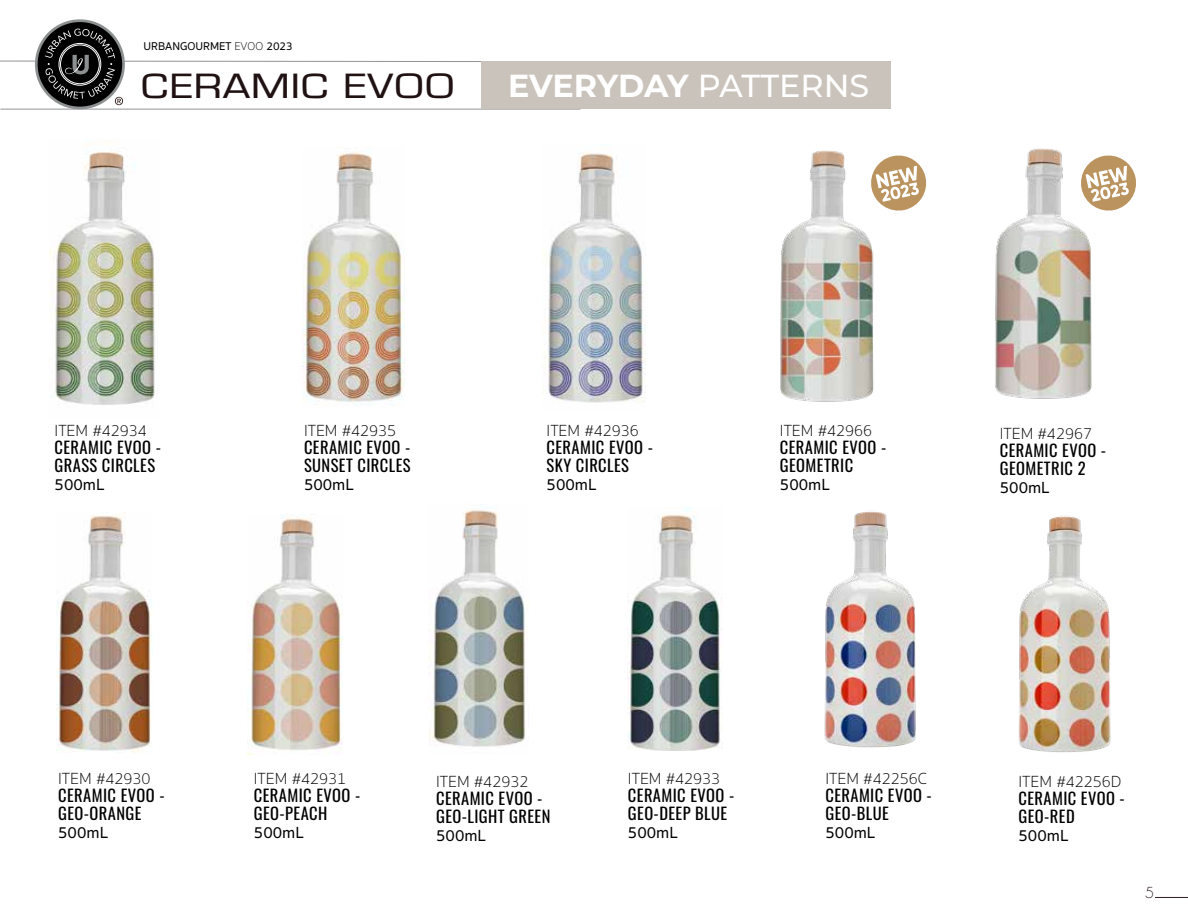
<style>
.page{position:relative;width:1188px;height:918px;background:#fff}
.page>*{position:absolute;margin:0;border:0;box-sizing:border-box;transform-origin:0 0}
.t1{font:34.5px "Eurostile BQ";color:#201112;scale:1.25 1}
.t2{font:700 31.8px "Montserrat";letter-spacing:-.01em;color:#fff}
.t3{font:16.5px/18px "Oswald";letter-spacing:.025em;color:#000}
.t4{font:100 16.5px "Sukhumvit Set";color:#000}
.t5{font:500 16.5px "Sukhumvit Set";color:#000}
.t6{font:300 15.6px "Geosans";color:#332525}
.t7{font:500 11.55px "Sukhumvit Set";color:#000}
.s1{font-weight:100}
.s2{font-weight:500}
</style>
<div class="page">
<img style="left:995px;top:148px;width:97px;height:251px">
<img style="left:50px;top:151px;width:105px;height:254px">
<img style="left:302px;top:152px;width:102px;height:254px">
<img style="left:542px;top:152px;width:104px;height:251px">
<img style="left:1018px;top:516px;width:93px;height:237px">
<img style="left:780px;top:150px;width:94px;height:252px">
<img style="left:824px;top:511px;width:92px;height:237px">
<img style="left:57px;top:512px;width:95px;height:240px">
<img style="left:247px;top:515px;width:95px;height:239px">
<img style="left:429px;top:509px;width:97px;height:238px">
<img style="left:628px;top:507px;width:95px;height:244px">
<svg style="left:869px;top:153px;width:58px;height:60px"></svg>
<svg style="left:1078px;top:153px;width:58px;height:60px"></svg>
<hr style="left:0;top:109px;width:580px;height:1px;background:#919395">
<div style="left:481px;top:61px;width:409px;height:48px;background:#cac3bb"></div>
<svg style="left:35px;top:19px;width:90px;height:90px"></svg>
<div style="left:38px;top:22px;width:84px;height:85px;background:#000;border-radius:50%"></div>
<svg style="left:0;top:29px;width:481px;height:76px"></svg>
<hr style="left:1155px;top:897px;width:33px;height:1px;background:#332525">
<p class="t7" style="left:143px;top:38px;width:151px">URBANGOURMET <span class="s1">EVOO</span> 2023</p>
<h1 class="t1" style="left:140px;top:67px;width:253px">CERAMIC EVOO</h1>
<h2 class="t2" style="left:508px;top:64px;width:363px">EVERYDAY <span class="s2">PATTERNS</span></h2>
<p class="t4" style="left:55px;top:419px;width:94px">ITEM #42934</p>
<p class="t3" style="left:55px;top:436px;width:108px">CERAMIC EVOO -<br>GRASS CIRCLES</p>
<p class="t5" style="left:55px;top:473px;width:51px">500mL</p>
<p class="t4" style="left:304px;top:419px;width:94px">ITEM #42935</p>
<p class="t3" style="left:304px;top:436px;width:108px">CERAMIC EVOO -<br>SUNSET CIRCLES</p>
<p class="t5" style="left:304px;top:473px;width:51px">500mL</p>
<p class="t4" style="left:547px;top:419px;width:94px">ITEM #42936</p>
<p class="t3" style="left:547px;top:436px;width:108px">CERAMIC EVOO -<br>SKY CIRCLES</p>
<p class="t5" style="left:547px;top:473px;width:51px">500mL</p>
<p class="t4" style="left:780px;top:419px;width:94px">ITEM #42966</p>
<p class="t3" style="left:780px;top:436px;width:108px">CERAMIC EVOO -<br>GEOMETRIC</p>
<p class="t5" style="left:780px;top:473px;width:51px">500mL</p>
<p class="t4" style="left:1000px;top:422px;width:94px">ITEM #42967</p>
<p class="t3" style="left:1000px;top:440px;width:108px">CERAMIC EVOO -<br>GEOMETRIC 2</p>
<p class="t5" style="left:1000px;top:476px;width:51px">500mL</p>
<p class="t4" style="left:58px;top:767px;width:94px">ITEM #42930</p>
<p class="t3" style="left:58px;top:785px;width:108px">CERAMIC EVOO -<br>GEO-ORANGE</p>
<p class="t5" style="left:58px;top:821px;width:51px">500mL</p>
<p class="t4" style="left:254px;top:767px;width:94px">ITEM #42931</p>
<p class="t3" style="left:254px;top:785px;width:108px">CERAMIC EVOO -<br>GEO-PEACH</p>
<p class="t5" style="left:254px;top:821px;width:51px">500mL</p>
<p class="t4" style="left:436px;top:771px;width:94px">ITEM #42932</p>
<p class="t3" style="left:436px;top:788px;width:116px">CERAMIC EVOO -<br>GEO-LIGHT GREEN</p>
<p class="t5" style="left:436px;top:824px;width:51px">500mL</p>
<p class="t4" style="left:628px;top:767px;width:94px">ITEM #42933</p>
<p class="t3" style="left:628px;top:785px;width:108px">CERAMIC EVOO -<br>GEO-DEEP BLUE</p>
<p class="t5" style="left:628px;top:821px;width:51px">500mL</p>
<p class="t4" style="left:825px;top:767px;width:103px">ITEM #42256C</p>
<p class="t3" style="left:825px;top:785px;width:108px">CERAMIC EVOO -<br>GEO-BLUE</p>
<p class="t5" style="left:825px;top:821px;width:51px">500mL</p>
<p class="t4" style="left:1019px;top:771px;width:104px">ITEM #42256D</p>
<p class="t3" style="left:1019px;top:788px;width:108px">CERAMIC EVOO -<br>GEO-RED</p>
<p class="t5" style="left:1019px;top:824px;width:51px">500mL</p>
<p class="t6" style="left:1145px;top:884px;width:10px">5</p>
</div>
